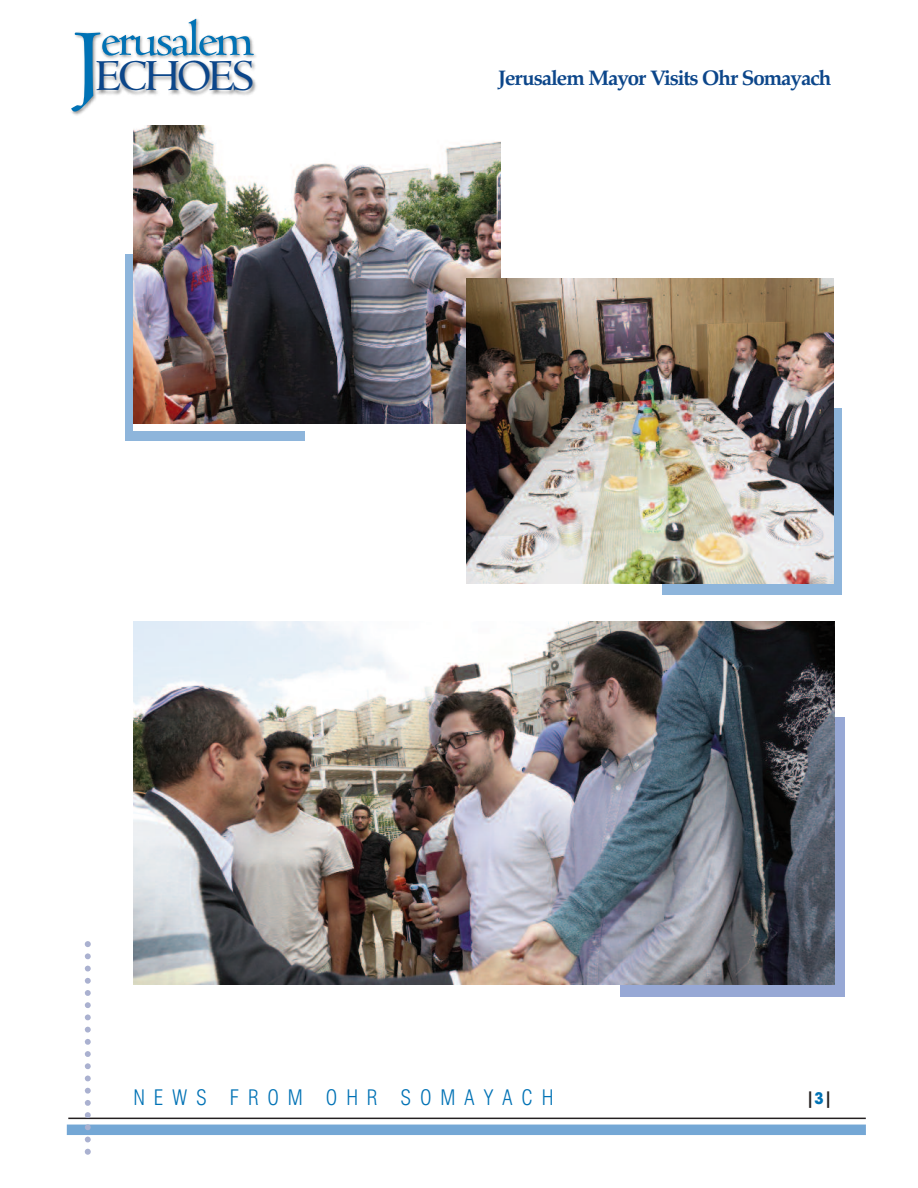
<style>
.page{position:relative;width:918px;height:1188px;background:#fff}
.page>*{position:absolute;margin:0;border:0;box-sizing:border-box;transform-origin:0 0}
.t1{font:600 94.5px "Venetian 301 BT";color:#0072b5}
.t2{font:600 52.5px "Venetian 301 BT";letter-spacing:-.075em;color:#0072b5;scale:1.06 1}
.t3{font:600 47.25px "Venetian 301 BT";letter-spacing:-.095em;color:#0c468a}
.t4{font:700 21px "Zapf Calligraphic 801 BT";letter-spacing:-.05em;color:#0c468a}
.t5{font:300 condensed 21px "Swiss 721 BT";letter-spacing:.42em;color:#0072b5}
.t6{font:700 16.5px "Lubalin Graph IT Cby BT";color:#231f20}
.s1{color:#0072b5}
</style>
<div class="page">
<div style="left:620px;top:717px;width:224px;height:280px;background:#97a8d5"></div>
<img style="left:133px;top:622px;width:701px;height:363px">
<div style="left:662px;top:408px;width:180px;height:187px;background:#8eb5db"></div>
<div style="left:125px;top:254px;width:179px;height:187px;background:#8eb5db"></div>
<div style="left:133px;top:125px;width:367px;height:306px;background:#fff"></div>
<img style="left:133px;top:125px;width:367px;height:299px">
<hr style="left:68px;top:1118px;width:798px;height:1px;background:#231f20">
<div style="left:67px;top:1125px;width:799px;height:10px;background:#74a7d5"></div>
<svg style="left:85px;top:941px;width:6px;height:214px"></svg>
<img style="left:153px;top:79px;width:103px;height:17px">
<img style="left:153px;top:19px;width:103px;height:60px">
<img style="left:72px;top:32px;width:81px;height:103px">
<img style="left:466px;top:278px;width:367px;height:306px">
<h2 class="t2" style="left:100px;top:6px;width:147px">erusalem</h2>
<h1 class="t1" style="left:74px;top:3px;width:31px">J</h1>
<h3 class="t3" style="left:94px;top:46px;width:163px">ECHOES</h3>
<p class="t4" style="left:498px;top:66px;width:335px">Jerusalem Mayor Visits Ohr Somayach</p>
<p class="t5" style="left:133px;top:1085px;width:422px">NEWS FROM OHR SOMAYACH</p>
<p class="t6" style="left:806px;top:1088px;width:28px">|<span class="s1">3</span>|</p>
</div>
